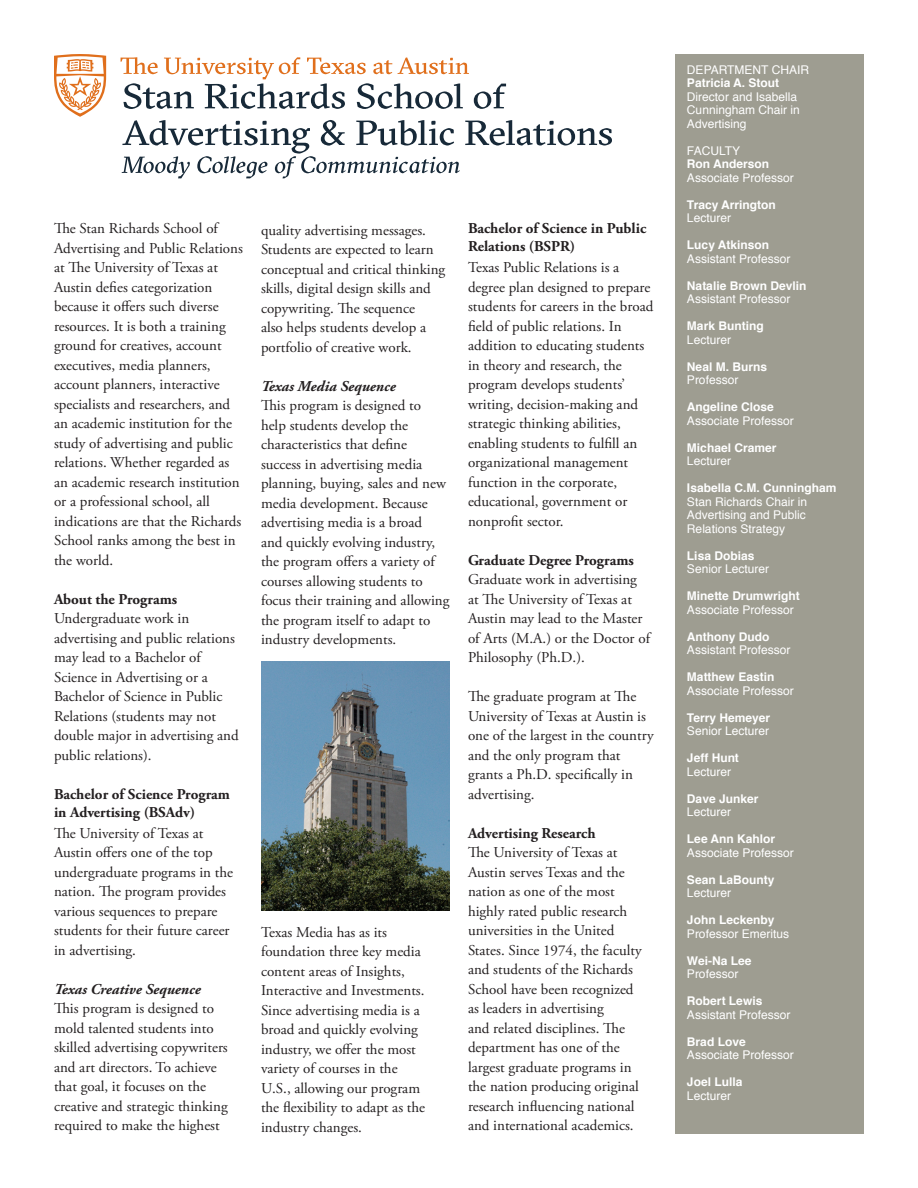
<style>
.page{position:relative;width:918px;height:1188px;background:#fff}
.page>*{position:absolute;margin:0;border:0;box-sizing:border-box;transform-origin:0 0}
.t1{font:15px/19.5px "Adobe Garamond Pro";color:#231f20}
.t2{font:700 15px/18px "Adobe Garamond Pro";color:#231f20}
.t3{font:italic 700 15px "Adobe Garamond Pro";color:#231f20}
.t4{font:12px/13.5px "Helvetica";color:#fff}
.t5{font:700 12px "Helvetica";color:#fff}
</style>
<div class="page">
<div style="left:675px;top:54px;width:189px;height:1080px;background:#9e9d91"></div>
<img style="left:261px;top:662px;width:189px;height:249px">
<svg style="left:122px;top:120px;width:490px;height:58px"></svg>
<svg style="left:54px;top:54px;width:52px;height:63px"></svg>
<svg style="left:121px;top:57px;width:385px;height:52px"></svg>
<p class="t1" style="left:54px;top:219px;width:190px">The Stan Richards School of<br>Advertising and Public Relations at The University of Texas at<br>Austin defies categorization because it offers such diverse resources. It is both a training ground for creatives, account executives, media planners, account planners, interactive specialists and researchers, and an academic institution for the study of advertising and public relations. Whether regarded as an academic research institution or a professional school, all indications are that the Richards<br>School ranks among the best in the world.</p>
<p class="t2" style="left:54px;top:590px;width:125px">About the Programs</p>
<p class="t1" style="left:54px;top:609px;width:186px">Undergraduate work in advertising and public relations may lead to a Bachelor of<br>Science in Advertising or a<br>Bachelor of Science in Public<br>Relations (students may not double major in advertising and public relations).</p>
<p class="t2" style="left:54px;top:785px;width:177px">Bachelor of Science Program in Advertising (BSAdv)</p>
<p class="t1" style="left:54px;top:824px;width:181px">The University of Texas at<br>Austin offers one of the top undergraduate programs in the nation. The program provides various sequences to prepare students for their future career in advertising.</p>
<p class="t3" style="left:54px;top:980px;width:148px">Texas Creative Sequence</p>
<p class="t1" style="left:54px;top:999px;width:175px">This program is designed to mold talented students into skilled advertising copywriters and art directors. To achieve that goal, it focuses on the creative and strategic thinking required to make the highest</p>
<p class="t1" style="left:261px;top:221px;width:186px">quality advertising messages.<br>Students are expected to learn conceptual and critical thinking skills, digital design skills and copywriting. The sequence<br>also helps students develop a portfolio of creative work.</p>
<p class="t3" style="left:261px;top:377px;width:136px">Texas Media Sequence</p>
<p class="t1" style="left:261px;top:396px;width:190px">This program is designed to help students develop the characteristics that define success in advertising media planning, buying, sales and new media development. Because advertising media is a broad<br>and quickly evolving industry, the program offers a variety of courses allowing students to focus their training and allowing the program itself to adapt to industry developments.</p>
<p class="t1" style="left:261px;top:923px;width:166px">Texas Media has as its foundation three key media content areas of Insights,<br>Interactive and Investments.<br>Since advertising media is a broad and quickly evolving industry, we offer the most variety of courses in the<br>U.S., allowing our program the flexibility to adapt as the industry changes.</p>
<p class="t2" style="left:468px;top:220px;width:180px">Bachelor of Science in Public<br>Relations (BSPR)</p>
<p class="t1" style="left:468px;top:258px;width:187px">Texas Public Relations is a degree plan designed to prepare students for careers in the broad field of public relations. In addition to educating students in theory and research, the program develops students’ writing, decision-making and strategic thinking abilities, enabling students to fulfill an organizational management function in the corporate, educational, government or nonprofit sector.</p>
<p class="t2" style="left:468px;top:551px;width:167px">Graduate Degree Programs</p>
<p class="t1" style="left:468px;top:570px;width:184px">Graduate work in advertising at The University of Texas at<br>Austin may lead to the Master of Arts (M.A.) or the Doctor of<br>Philosophy (Ph.D.).</p>
<p class="t1" style="left:468px;top:687px;width:187px">The graduate program at The<br>University of Texas at Austin is one of the largest in the country and the only program that grants a Ph.D. specifically in advertising.</p>
<p class="t2" style="left:468px;top:824px;width:129px">Advertising Research</p>
<p class="t1" style="left:468px;top:843px;width:175px">The University of Texas at<br>Austin serves Texas and the nation as one of the most highly rated public research universities in the United<br>States. Since 1974, the faculty and students of the Richards<br>School have been recognized as leaders in advertising<br>and related disciplines. The department has one of the largest graduate programs in the nation producing original research influencing national and international academics.</p>
<p class="t4" style="left:687px;top:63px;width:124px">DEPARTMENT CHAIR</p>
<p class="t5" style="left:687px;top:73px;width:94px">Patricia A. Stout</p>
<p class="t4" style="left:687px;top:90px;width:114px">Director and Isabella<br>Cunningham Chair in<br>Advertising</p>
<p class="t4" style="left:687px;top:144px;width:55px">FACULTY</p>
<p class="t5" style="left:687px;top:154px;width:84px">Ron Anderson</p>
<p class="t4" style="left:687px;top:171px;width:108px">Associate Professor</p>
<p class="t5" style="left:687px;top:195px;width:90px">Tracy Arrington</p>
<p class="t4" style="left:687px;top:212px;width:46px">Lecturer</p>
<p class="t5" style="left:687px;top:235px;width:84px">Lucy Atkinson</p>
<p class="t4" style="left:687px;top:252px;width:105px">Assistant Professor</p>
<p class="t5" style="left:687px;top:276px;width:121px">Natalie Brown Devlin</p>
<p class="t4" style="left:687px;top:293px;width:105px">Assistant Professor</p>
<p class="t5" style="left:687px;top:316px;width:78px">Mark Bunting</p>
<p class="t4" style="left:687px;top:333px;width:46px">Lecturer</p>
<p class="t5" style="left:687px;top:357px;width:82px">Neal M. Burns</p>
<p class="t4" style="left:687px;top:374px;width:53px">Professor</p>
<p class="t5" style="left:687px;top:397px;width:88px">Angeline Close</p>
<p class="t4" style="left:687px;top:414px;width:108px">Associate Professor</p>
<p class="t5" style="left:687px;top:438px;width:91px">Michael Cramer</p>
<p class="t4" style="left:687px;top:455px;width:46px">Lecturer</p>
<p class="t5" style="left:687px;top:478px;width:151px">Isabella C.M. Cunningham</p>
<p class="t4" style="left:687px;top:495px;width:122px;text-align:justify">Stan Richards Chair in Advertising and Public Relations Strategy</p>
<p class="t5" style="left:687px;top:546px;width:69px">Lisa Dobias</p>
<p class="t4" style="left:687px;top:563px;width:84px">Senior Lecturer</p>
<p class="t5" style="left:687px;top:586px;width:114px">Minette Drumwright</p>
<p class="t4" style="left:687px;top:603px;width:108px">Associate Professor</p>
<p class="t5" style="left:687px;top:627px;width:84px">Anthony Dudo</p>
<p class="t4" style="left:687px;top:644px;width:105px">Assistant Professor</p>
<p class="t5" style="left:687px;top:667px;width:89px">Matthew Eastin</p>
<p class="t4" style="left:687px;top:684px;width:108px">Associate Professor</p>
<p class="t5" style="left:687px;top:708px;width:85px">Terry Hemeyer</p>
<p class="t4" style="left:687px;top:725px;width:84px">Senior Lecturer</p>
<p class="t5" style="left:687px;top:748px;width:53px">Jeff Hunt</p>
<p class="t4" style="left:687px;top:765px;width:46px">Lecturer</p>
<p class="t5" style="left:687px;top:789px;width:73px">Dave Junker</p>
<p class="t4" style="left:687px;top:806px;width:46px">Lecturer</p>
<p class="t5" style="left:687px;top:829px;width:90px">Lee Ann Kahlor</p>
<p class="t4" style="left:687px;top:846px;width:108px">Associate Professor</p>
<p class="t5" style="left:687px;top:870px;width:89px">Sean LaBounty</p>
<p class="t4" style="left:687px;top:887px;width:46px">Lecturer</p>
<p class="t5" style="left:687px;top:910px;width:89px">John Leckenby</p>
<p class="t4" style="left:687px;top:927px;width:104px">Professor Emeritus</p>
<p class="t5" style="left:687px;top:951px;width:66px">Wei-Na Lee</p>
<p class="t4" style="left:687px;top:968px;width:53px">Professor</p>
<p class="t5" style="left:687px;top:991px;width:77px">Robert Lewis</p>
<p class="t4" style="left:687px;top:1008px;width:105px">Assistant Professor</p>
<p class="t5" style="left:687px;top:1032px;width:60px">Brad Love</p>
<p class="t4" style="left:687px;top:1049px;width:108px">Associate Professor</p>
<p class="t5" style="left:687px;top:1072px;width:57px">Joel Lulla</p>
<p class="t4" style="left:687px;top:1089px;width:46px">Lecturer</p>
</div>
